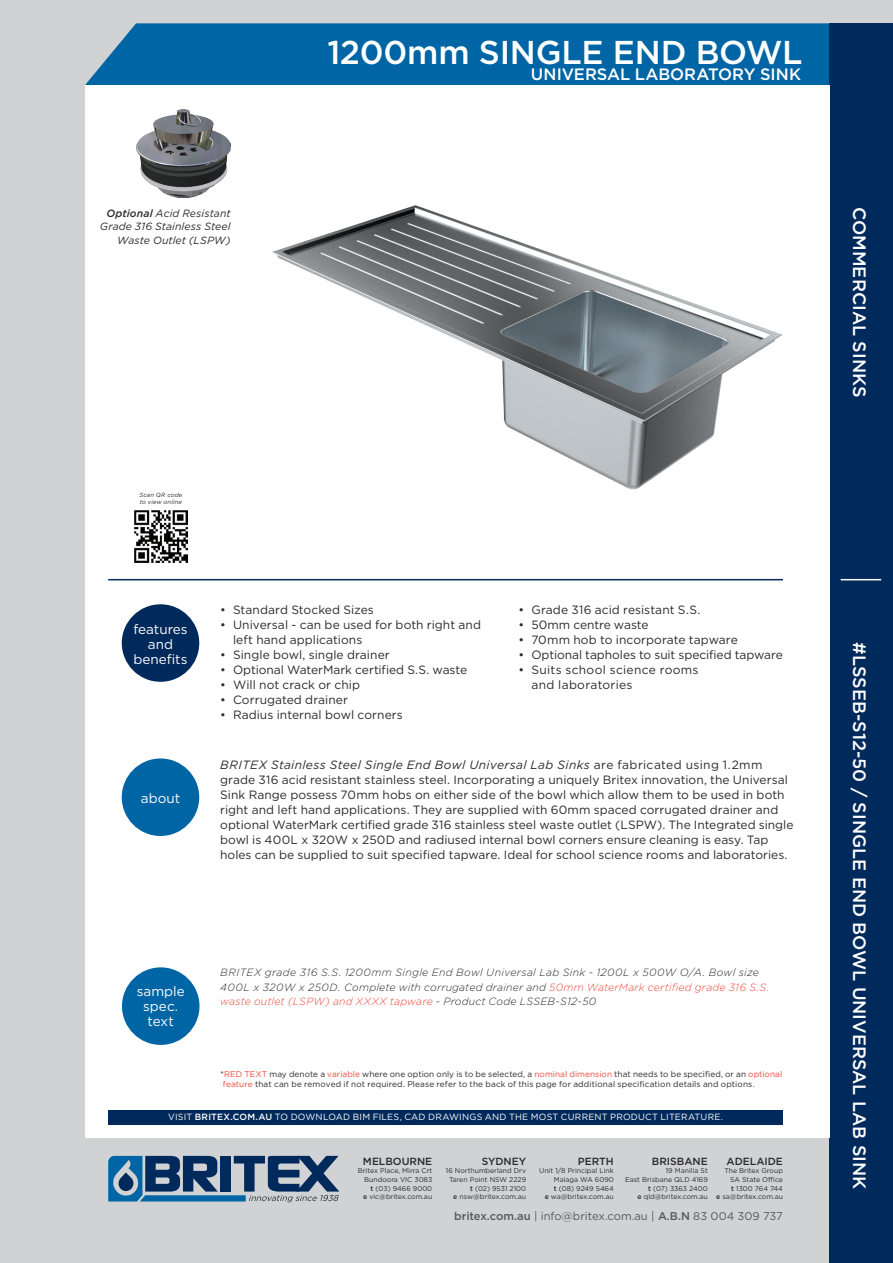
<style>
.page{position:relative;width:893px;height:1263px;background:#d1d2d4}
.page>*{position:absolute;margin:0;border:0;box-sizing:border-box;transform-origin:0 0}
.HEADING_RA{font:500 33px "Gotham";letter-spacing:-.01em;color:#fff}
.banner_text{font:500 18px "Gotham";color:#fff}
.HEADING{font:500 16.5px "Gotham";letter-spacing:-.005em;color:#fff}
.t1{font:13.5px/15px "Gotham";color:#fff;text-align:center}
.BODY_COPY{font:12px/15px "Gotham";color:#2b292a}
.BODY_COPY-2{font:12px/15px "Gotham";letter-spacing:.025em;color:#2b292a}
.t2{font:11.25px "Gotham";color:#57585a}
.SPECTEXT{font:italic 300 10.5px/15px "Gotham";letter-spacing:.025em;color:#2b292a}
.notation{font:italic 10.5px/13.5px "Gotham";letter-spacing:.01em;color:#2b292a;text-align:right}
.SPECTEXT-2{font:italic 300 10.5px "Gotham";letter-spacing:.015em;color:#ef4737}
.address_city{font:500 10.35px "Gotham";color:#2b292a}
.t3{font:9px "Gotham";letter-spacing:.02em;color:#fff}
.t4{font:8.25px/10.5px "Gotham";letter-spacing:.01em;color:#2b292a}
.address{font:6.9px/8.7px "Gotham";color:#2b292a;text-align:justify}
.address_city-2{font:6.9px/8.7px "Gotham";color:#2b292a;text-align:right}
.t5{font:italic 6px/7.5px "Gotham";letter-spacing:.025em;color:#2b292a}
.s1{font-weight:500}
.s2{font-style:italic}
.s3{color:#ef4737}
.s4{color:#2b292a}
</style>
<div class="page">
<div style="left:85px;top:23px;width:744px;height:62px;background:#0065a4"></div>
<div style="left:829px;top:23px;width:64px;height:1240px;background:#00295c"></div>
<div style="left:85px;top:85px;width:744px;height:1052px;background:#fff"></div>
<hr style="left:108px;top:579px;width:675px;height:1px;background:#00295c">
<div style="left:122px;top:604px;width:77px;height:78px;background:#00295c;border-radius:50%"></div>
<div style="left:122px;top:758px;width:77px;height:78px;background:#0065a4;border-radius:50%"></div>
<div style="left:122px;top:967px;width:77px;height:78px;background:#0065a4;border-radius:50%"></div>
<div style="left:108px;top:1110px;width:675px;height:14px;background:#00295c"></div>
<svg style="left:108px;top:1156px;width:231px;height:46px"></svg>
<hr style="left:841px;top:579px;width:40px;height:1px;background:#fff">
<img style="left:271px;top:205px;width:512px;height:285px">
<img style="left:135px;top:510px;width:52px;height:53px">
<img style="left:136px;top:109px;width:95px;height:88px">
<p class="HEADING_RA" style="left:327px;top:34px;width:476px">1200mm SINGLE END BOWL</p>
<p class="HEADING" style="left:531px;top:65px;width:271px">UNIVERSAL LABORATORY SINK</p>
<p class="notation" style="left:100px;top:206px;width:132px"><span class="s1">Optional</span> Acid Resistant<br>Grade 316 Stainless Steel<br>Waste Outlet (LSPW)</p>
<p class="t5" style="left:139px;top:491px;width:45px">Scan QR code to view online</p>
<p class="t1" style="left:133px;top:621px;width:56px">features and benefits</p>
<p class="t1" style="left:141px;top:790px;width:41px">about</p>
<p class="BODY_COPY" style="left:220px;top:602px;width:155px">• Standard Stocked Sizes</p>
<p class="BODY_COPY" style="left:233px;top:617px;width:250px;text-indent:-13px">• Universal - can be used for both right and left hand applications</p>
<p class="BODY_COPY" style="left:220px;top:647px;width:171px">• Single bowl, single drainer</p>
<p class="BODY_COPY" style="left:220px;top:662px;width:248px">• Optional WaterMark certified S.S. waste</p>
<p class="BODY_COPY" style="left:220px;top:677px;width:141px">• Will not crack or chip</p>
<p class="BODY_COPY" style="left:220px;top:692px;width:129px">• Corrugated drainer</p>
<p class="BODY_COPY" style="left:220px;top:707px;width:184px">• Radius internal bowl corners</p>
<p class="BODY_COPY" style="left:519px;top:602px;width:183px">• Grade 316 acid resistant S.S.</p>
<p class="BODY_COPY" style="left:519px;top:617px;width:131px">• 50mm centre waste</p>
<p class="BODY_COPY" style="left:519px;top:632px;width:221px">• 70mm hob to incorporate tapware</p>
<p class="BODY_COPY" style="left:519px;top:647px;width:266px">• Optional tapholes to suit specified tapware</p>
<p class="BODY_COPY-2" style="left:531px;top:662px;width:169px;text-indent:-13px">• Suits school science rooms and laboratories</p>
<p class="BODY_COPY" style="left:220px;top:757px;width:575px"><span class="s2">BRITEX Stainless Steel Single End Bowl Universal Lab Sinks</span> are fabricated using 1.2mm grade 316 acid resistant stainless steel. Incorporating a uniquely Britex innovation, the Universal Sink Range possess 70mm hobs on either side of the bowl which allow them to be used in both right and left hand applications. They are supplied with 60mm spaced corrugated drainer and optional WaterMark certified grade 316 stainless steel waste outlet (LSPW). The Integrated single bowl is 400L x 320W x 250D and radiused internal bowl corners ensure cleaning is easy. Tap holes can be supplied to suit specified tapware. Ideal for school science rooms and laboratories.</p>
<p class="t1" style="left:137px;top:983px;width:50px">sample spec. text</p>
<p class="SPECTEXT" style="left:220px;top:965px;width:551px">BRITEX grade 316 S.S. 1200mm Single End Bowl Universal Lab Sink - 1200L x 500W O/A. Bowl size<br>400L x 320W x 250D. Complete with corrugated drainer and <span class="s3">50mm WaterMark certified grade 316 S.S.</span></p>
<p class="SPECTEXT-2" style="left:220px;top:995px;width:378px">waste outlet (LSPW) and XXXX tapware <span class="s4">- Product Code LSSEB-S12-50</span></p>
<p class="t4" style="left:220px;top:1068px;width:563px">*<span class="s3">RED TEXT</span> may denote a <span class="s3">variable</span> where one option only is to be selected, a <span class="s3">nominal dimension</span> that needs to be specified, or an <span class="s3">optional feature</span> that can be removed if not required. Please refer to the back of this page for additional specification details and options.</p>
<p class="t3" style="left:168px;top:1112px;width:556px">VISIT <span class="s1">BRITEX.COM.AU</span> TO DOWNLOAD BIM FILES, CAD DRAWINGS AND THE MOST CURRENT PRODUCT LITERATURE.</p>
<p class="address_city" style="left:363px;top:1155px;width:71px">MELBOURNE</p>
<p class="address" style="left:358px;top:1166px;width:76px">Britex Place, Mirra Crt</p>
<p class="address" style="left:364px;top:1175px;width:69px">Bundoora VIC 3083</p>
<p class="address" style="left:371px;top:1184px;width:63px"><span class="s1">t</span> (03) 9466 9000</p>
<p class="address" style="left:363px;top:1192px;width:71px"><span class="s1">e</span> vic@britex.com.au</p>
<p class="address_city" style="left:482px;top:1155px;width:46px">SYDNEY</p>
<p class="address" style="left:446px;top:1166px;width:82px">16 Northumberland Drv</p>
<p class="address" style="left:449px;top:1175px;width:79px">Taren Point NSW 2229</p>
<p class="address" style="left:470px;top:1184px;width:58px"><span class="s1">t</span> (02) 9531 2100</p>
<p class="address" style="left:453px;top:1192px;width:74px"><span class="s1">e</span> nsw@britex.com.au</p>
<p class="address_city" style="left:578px;top:1155px;width:38px">PERTH</p>
<p class="address" style="left:554px;top:1166px;width:61px;text-indent:-15px">Unit 1/8 Principal Link Malaga WA 6090 <span class="s1">t</span> (08) 9249 5464</p>
<p class="address" style="left:545px;top:1192px;width:71px"><span class="s1">e</span> wa@britex.com.au</p>
<p class="address_city" style="left:652px;top:1155px;width:57px">BRISBANE</p>
<p class="address" style="left:666px;top:1166px;width:44px">19 Manilla St</p>
<p class="address" style="left:625px;top:1175px;width:84px">East Brisbane QLD 4169</p>
<p class="address" style="left:648px;top:1184px;width:61px"><span class="s1">t</span> (07) 3363 2400</p>
<p class="address" style="left:637px;top:1192px;width:72px"><span class="s1">e</span> qld@britex.com.au</p>
<p class="address_city" style="left:727px;top:1155px;width:58px">ADELAIDE</p>
<p class="address_city-2" style="left:724px;top:1166px;width:60px">The Britex Group<br>SA State Office</p>
<p class="address" style="left:731px;top:1184px;width:53px"><span class="s1">t</span> 1300 764 744</p>
<p class="address" style="left:716px;top:1192px;width:68px"><span class="s1">e</span> sa@britex.com.au</p>
<p class="t2" style="left:454px;top:1210px;width:330px"><span class="s1">britex.com.au</span> | info@britex.com.au | <span class="s1">A.B.N</span> 83 004 309 737</p>
<p class="banner_text" style="left:870px;top:207px;width:192px;rotate:90deg">COMMERCIAL SINKS</p>
<p class="banner_text" style="left:870px;top:642px;width:548px;rotate:90deg">#LSSEB-S12-50 / SINGLE END BOWL UNIVERSAL LAB SINK</p>
</div>
